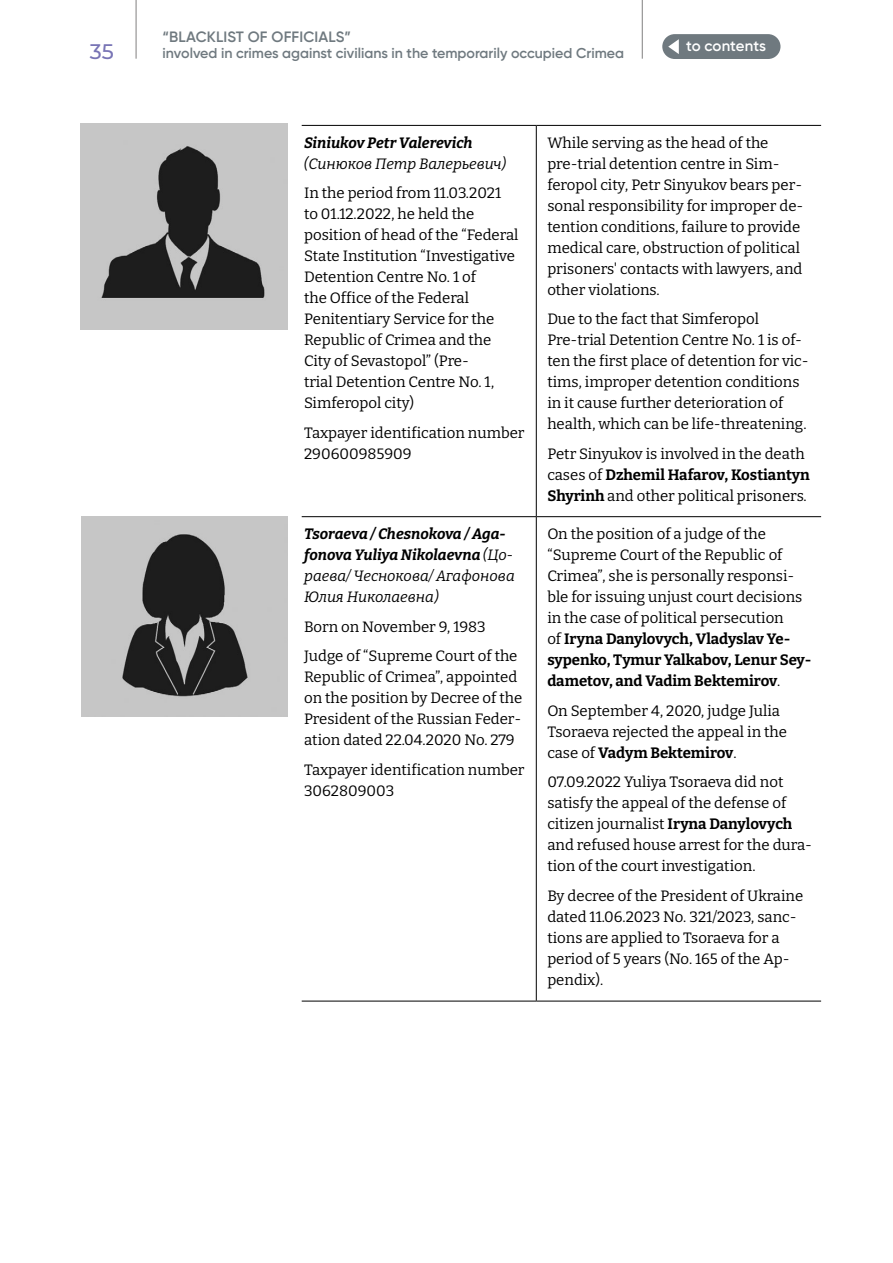
<style>
.page{position:relative;width:893px;height:1263px;background:#fff}
.page>*{position:absolute;margin:0;border:0;box-sizing:border-box;transform-origin:0 0}
.t1{font:500 21px "Montserrat";color:#7874b5}
.t2{font:15px/21px "Bitter";color:#000}
.t3{font:italic 700 15px/21px "Bitter";color:#000}
.t4{font:600 15px "Gilroy";color:#6f797f}
.t5{font:italic 15px "Bitter";color:#000}
.t6{font:600 15px "Gilroy";letter-spacing:.005em;color:#fff}
.t7{font:600 14.25px "Gilroy";color:#6f797f}
.s1{font-weight:400}
.s2{font-weight:700}
</style>
<div class="page">
<hr style="left:136px;top:0;width:1px;height:59px;background:#818080">
<div style="left:662px;top:34px;width:118px;height:25px;background:#6f797f;border-radius:12px"></div>
<svg style="left:668px;top:39px;width:11px;height:15px"></svg>
<hr style="left:642px;top:0;width:1px;height:59px;background:#818080">
<hr style="left:302px;top:125px;width:234px;height:1px;background:#000">
<hr style="left:536px;top:125px;width:285px;height:1px;background:#000">
<hr style="left:536px;top:126px;width:1px;height:390px;background:#000">
<hr style="left:302px;top:516px;width:234px;height:1px;background:#000">
<hr style="left:536px;top:516px;width:285px;height:1px;background:#000">
<hr style="left:536px;top:517px;width:1px;height:484px;background:#000">
<hr style="left:302px;top:1001px;width:234px;height:1px;background:#000">
<hr style="left:536px;top:1001px;width:285px;height:1px;background:#000">
<img style="left:81px;top:123px;width:207px;height:206px">
<img style="left:81px;top:517px;width:206px;height:199px">
<p class="t4" style="left:163px;top:28px;width:190px">“BLACKLIST OF OFFICIALS”</p>
<p class="t6" style="left:686px;top:36px;width:82px">to contents</p>
<p class="t4" style="left:223px;top:50px;width:487px">involved in crimes against civilians in the temporarily occupied Crimea</p>
<h1 class="t1" style="left:90px;top:36px;width:26px">35</h1>
<p class="t7" style="left:163px;top:44px;width:463px">involved in crimes against civilians in the temporarily occupied Crimea</p>
<p class="t3" style="left:304px;top:132px;width:170px">Siniukov Petr Valerevich</p>
<p class="t5" style="left:304px;top:154px;width:203px">(Синюков Петр Валерьевич)</p>
<p class="t2" style="left:304px;top:182px;width:216px">In the period from 11.03.2021 to 01.12.2022, he held the position of head of the “Federal<br>State Institution “Investigative<br>Detention Centre No. 1 of<br>the Office of the Federal<br>Penitentiary Service for the<br>Republic of Crimea and the<br>City of Sevastopol” (Pre-<br>trial Detention Centre No. 1,<br>Simferopol city)</p>
<p class="t2" style="left:304px;top:422px;width:222px">Taxpayer identification number<br>290600985909</p>
<p class="t3" style="left:304px;top:523px;width:212px">Tsoraeva / Chesnokova / Aga&shy;fonova Yuliya Nikolaevna <span class="s1">(Цо&shy;раева/ Чеснокова/ Агафонова<br>Юлия Николаевна)</span></p>
<p class="t2" style="left:304px;top:611px;width:215px;line-height:29.5px">Born on November 9, 1983<br>Judge of “Supreme Court of the</p>
<p class="t2" style="left:304px;top:666px;width:220px">Republic of Crimea”, appointed on the position by Decree of the<br>President of the Russian Feder&shy;ation dated 22.04.2020 No. 279</p>
<p class="t2" style="left:304px;top:759px;width:222px">Taxpayer identification number<br>3062809003</p>
<p class="t2" style="left:547px;top:132px;width:258px">While serving as the head of the pre-trial detention centre in Sim&shy;feropol city, Petr Sinyukov bears per&shy;sonal responsibility for improper de&shy;tention conditions, failure to provide medical care, obstruction of political prisoners' contacts with lawyers, and other violations.</p>
<p class="t2" style="left:547px;top:308px;width:263px">Due to the fact that Simferopol Pre-trial Detention Centre No. 1 is of&shy;ten the first place of detention for vic&shy;tims, improper detention conditions in it cause further deterioration of health, which can be life-threatening.</p>
<p class="t2" style="left:547px;top:443px;width:264px">Petr Sinyukov is involved in the death cases of <span class="s2">Dzhemil Hafarov, Kostiantyn<br>Shyrinh</span> and other political prisoners.</p>
<p class="t2" style="left:547px;top:523px;width:266px">On the position of a judge of the “Supreme Court of the Republic of Crimea”, she is personally responsi&shy;ble for issuing unjust court decisions in the case of political persecution<br>of <span class="s2">Iryna Danylovych, Vladyslav Ye&shy;sypenko, Tymur Yalkabov, Lenur Sey&shy;dametov, and Vadim Bektemirov</span>.</p>
<p class="t2" style="left:547px;top:700px;width:241px">On September 4, 2020, judge Julia<br>Tsoraeva rejected the appeal in the case of <span class="s2">Vadym Bektemirov</span>.</p>
<p class="t2" style="left:547px;top:771px;width:266px">07.09.2022 Yuliya Tsoraeva did not satisfy the appeal of the defense of citizen journalist <span class="s2">Iryna Danylovych </span>and refused house arrest for the dura&shy;tion of the court investigation.</p>
<p class="t2" style="left:547px;top:885px;width:257px">By decree of the President of Ukraine dated 11.06.2023 No. 321/2023, sanc&shy;tions are applied to Tsoraeva for a period of 5 years (No. 165 of the Ap&shy;pendix).</p>
</div>
